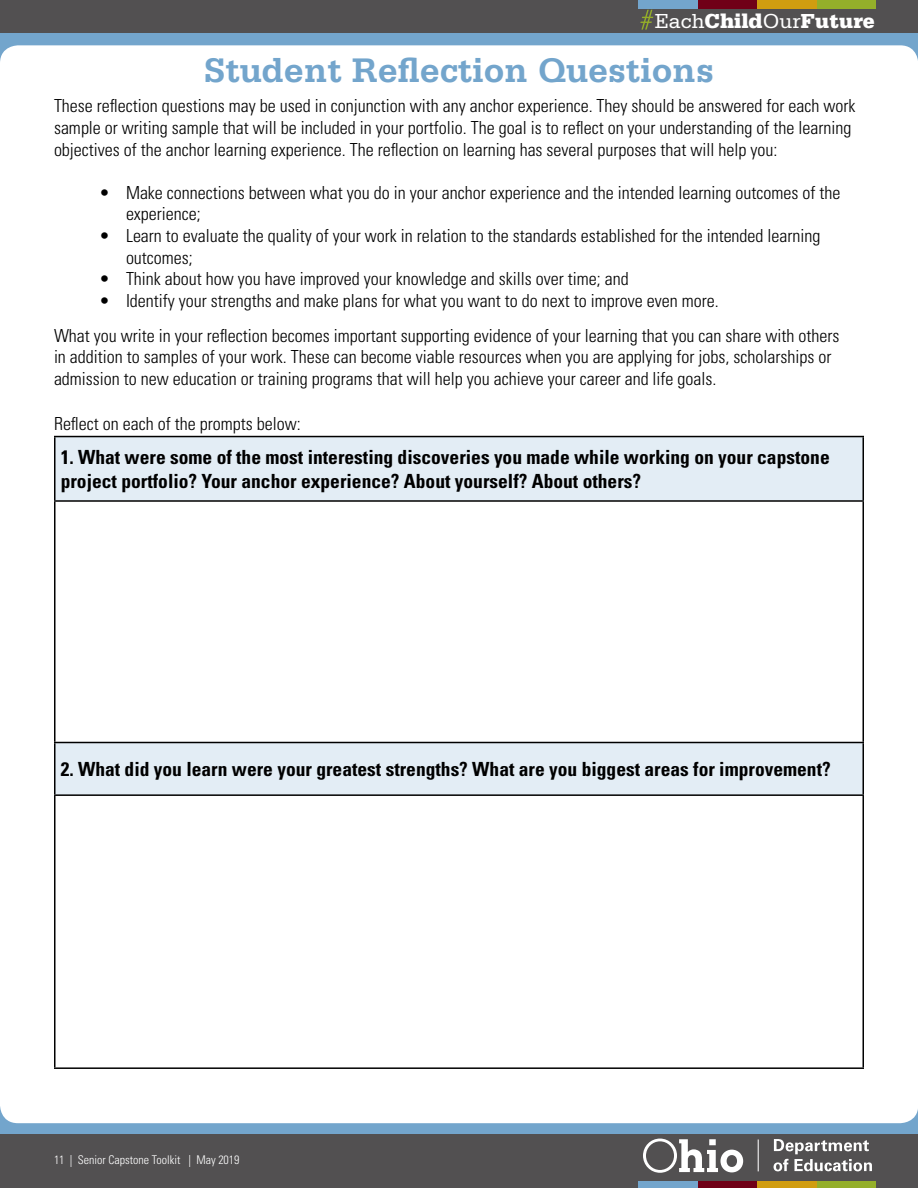
<style>
.page{position:relative;width:918px;height:1188px;background:#fff}
.page>*{position:absolute;margin:0;border:0;box-sizing:border-box;transform-origin:0 0}
.t1{font:700 36px "Serifa";color:#73a5cc}
.t2{font:900 21.45px "Serifa Std";color:#fff}
.t3{font:700 condensed 19.5px/23.4px "Univers LT Std";color:#000}
.t4{font:300 condensed 18px/21.6px "Univers LT Std";color:#000}
.t5{font:300 condensed 12px "Univers LT Std";color:#fff}
.s1{font-weight:400}
</style>
<div class="page">
<div style="left:0;top:1115px;width:918px;height:73px;background:#525051"></div>
<div style="left:0;top:0;width:918px;height:36px;background:#525051"></div>
<div style="left:0;top:33px;width:918px;height:30px;background:#73a5cc"></div>
<div style="left:0;top:1105px;width:918px;height:29px;background:#73a5cc"></div>
<div style="left:816px;top:0;width:60px;height:8px;background:#94af2a"></div>
<div style="left:757px;top:0;width:59px;height:8px;background:#d19d10"></div>
<div style="left:698px;top:0;width:59px;height:8px;background:#700017"></div>
<div style="left:639px;top:0;width:59px;height:8px;background:#73a5cc"></div>
<svg style="left:640px;top:10px;width:13px;height:20px"></svg>
<div style="left:816px;top:1181px;width:60px;height:7px;background:#94af2a"></div>
<div style="left:757px;top:1181px;width:59px;height:7px;background:#d19d10"></div>
<div style="left:698px;top:1181px;width:59px;height:7px;background:#700017"></div>
<div style="left:639px;top:1181px;width:59px;height:7px;background:#73a5cc"></div>
<svg style="left:643px;top:1139px;width:100px;height:34px"></svg>
<hr style="left:758px;top:1139px;width:1px;height:32px;background:#fff">
<svg style="left:774px;top:1139px;width:98px;height:32px"></svg>
<div style="left:0;top:45px;width:918px;height:1078px;background:#fff;border-radius:18px"></div>
<svg style="left:56px;top:437px;width:806px;height:357px"></svg>
<hr style="left:54px;top:436px;width:810px;height:1px;background:#000">
<hr style="left:54px;top:437px;width:2px;height:63px;background:#000">
<hr style="left:862px;top:437px;width:2px;height:63px;background:#000">
<hr style="left:54px;top:500px;width:810px;height:2px;background:#000">
<hr style="left:54px;top:502px;width:2px;height:240px;background:#000">
<hr style="left:862px;top:502px;width:2px;height:240px;background:#000">
<hr style="left:54px;top:742px;width:810px;height:1px;background:#000">
<hr style="left:54px;top:743px;width:2px;height:51px;background:#000">
<hr style="left:862px;top:743px;width:2px;height:51px;background:#000">
<hr style="left:54px;top:794px;width:810px;height:2px;background:#000">
<hr style="left:54px;top:796px;width:2px;height:271px;background:#000">
<hr style="left:862px;top:796px;width:2px;height:271px;background:#000">
<hr style="left:54px;top:1067px;width:810px;height:2px;background:#000">
<p class="t2" style="left:655px;top:8px;width:222px"><span class="s1">Each</span>Child<span class="s1">Our</span>Future</p>
<h1 class="t1" style="left:204px;top:49px;width:512px">Student Reflection Questions</h1>
<p class="t4" style="left:54px;top:95px;width:803px">These reflection questions may be used in conjunction with any anchor experience. They should be answered for each work sample or writing sample that will be included in your portfolio. The goal is to reflect on your understanding of the learning objectives of the anchor learning experience. The reflection on learning has several purposes that will help you:</p>
<p class="t4" style="left:126px;top:182px;width:716px;text-indent:-27px">• Make connections between what you do in your anchor experience and the intended learning outcomes of the experience;</p>
<p class="t4" style="left:126px;top:225px;width:696px;text-indent:-27px">• Learn to evaluate the quality of your work in relation to the standards established for the intended learning outcomes;</p>
<p class="t4" style="left:99px;top:268px;width:531px">• Think about how you have improved your knowledge and skills over time; and</p>
<p class="t4" style="left:54px;top:283px;width:787px;line-height:35.1px;text-indent:45px">• Identify your strengths and make plans for what you want to do next to improve even more.<br>What you write in your reflection becomes important supporting evidence of your learning that you can share with others</p>
<p class="t4" style="left:54px;top:346px;width:779px">in addition to samples of your work. These can become viable resources when you are applying for jobs, scholarships or admission to new education or training programs that will help you achieve your career and life goals.</p>
<p class="t4" style="left:54px;top:413px;width:248px">Reflect on each of the prompts below:</p>
<p class="t3" style="left:61px;top:445px;width:771px">1. What were some of the most interesting discoveries you made while working on your capstone project portfolio? Your anchor experience? About yourself? About others?</p>
<p class="t3" style="left:61px;top:757px;width:772px">2. What did you learn were your greatest strengths? What are you biggest areas for improvement?</p>
<p class="t5" style="left:54px;top:1152px;width:187px">11 | Senior Capstone Toolkit | May 2019</p>
</div>
